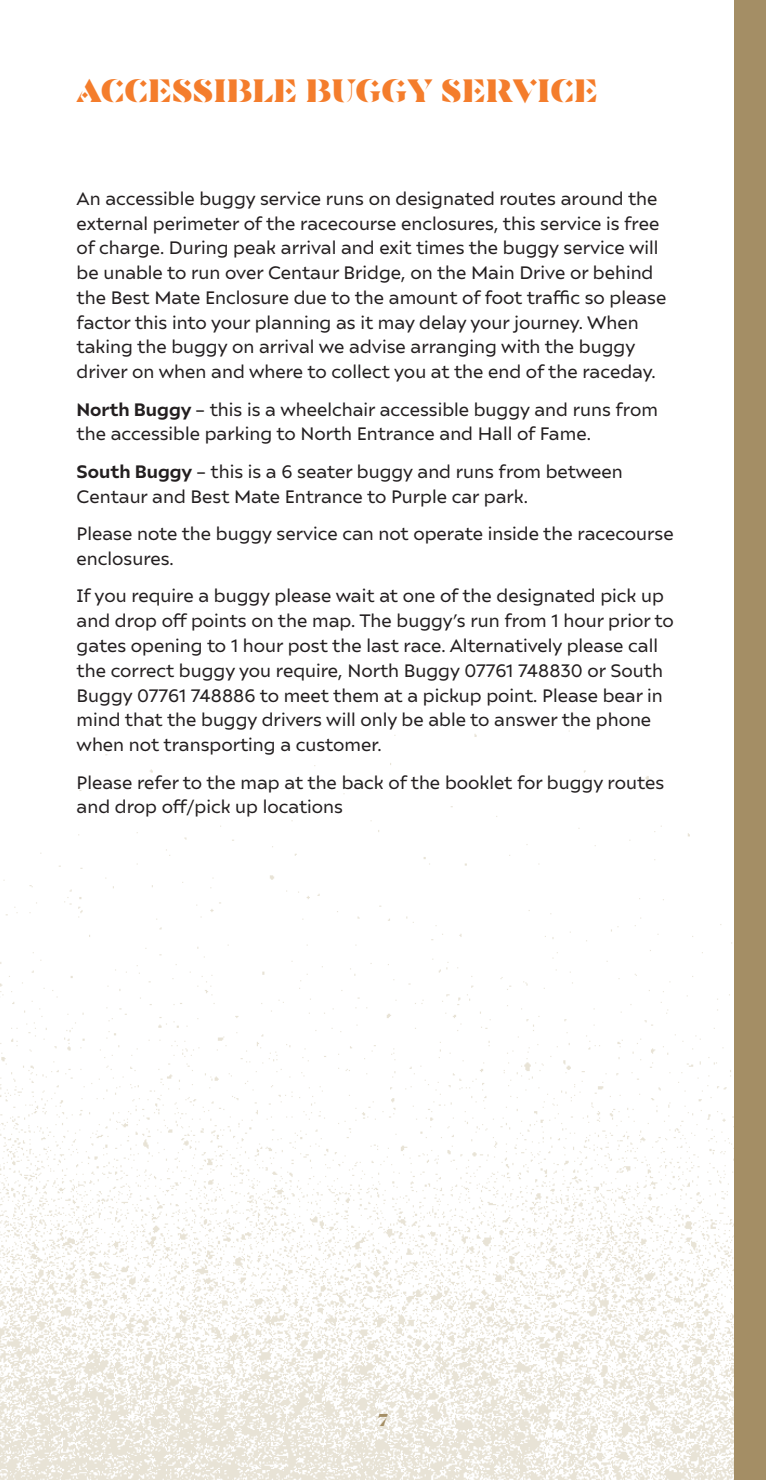
<style>
.page{position:relative;width:766px;height:1480px;background:#fff}
.page>*{position:absolute;margin:0;border:0;box-sizing:border-box;transform-origin:0 0}
.REBRAND_PAGE_HEADER{font:33.75px "Jockey Club Display";color:#f47d2c}
.t1{font:18px/24.8px "Ariana Pro";color:#231f20}
.t2{font:18px "Jockey Club Display";color:#a48e65}
.s1{font-weight:700}
</style>
<div class="page">
<img style="left:0;top:725px;width:733px;height:755px">
<div style="left:733px;top:0;width:32px;height:1480px;background:#a48e65"></div>
<p class="REBRAND_PAGE_HEADER" style="left:77px;top:70px;width:522px">ACCESSIBLE BUGGY SERVICE</p>
<p class="t1" style="left:77px;top:185px;width:591px">An accessible buggy service runs on designated routes around the external perimeter of the racecourse enclosures, this service is free of charge. During peak arrival and exit times the buggy service will be unable to run over Centaur Bridge, on the Main Drive or behind the Best Mate Enclosure due to the amount of foot traffic so please factor this into your planning as it may delay your journey. When taking the buggy on arrival we advise arranging with the buggy driver on when and where to collect you at the end of the raceday.</p>
<p class="t1" style="left:77px;top:396px;width:582px"><span class="s1">North Buggy</span> – this is a wheelchair accessible buggy and runs from the accessible parking to North Entrance and Hall of Fame.</p>
<p class="t1" style="left:77px;top:458px;width:547px"><span class="s1">South Buggy</span> – this is a 6 seater buggy and runs from between<br>Centaur and Best Mate Entrance to Purple car park.</p>
<p class="t1" style="left:77px;top:520px;width:598px">Please note the buggy service can not operate inside the racecourse enclosures.</p>
<p class="t1" style="left:77px;top:583px;width:598px">If you require a buggy please wait at one of the designated pick up and drop off points on the map. The buggy’s run from 1 hour prior to gates opening to 1 hour post the last race. Alternatively please call the correct buggy you require, North Buggy 07761 748830 or South Buggy 07761 748886 to meet them at a pickup point. Please bear in mind that the buggy drivers will only be able to answer the phone when not transporting a customer.</p>
<p class="t1" style="left:77px;top:769px;width:589px">Please refer to the map at the back of the booklet for buggy routes and drop off/pick up locations</p>
<p class="t2" style="left:378px;top:1409px;width:12px">7</p>
</div>
